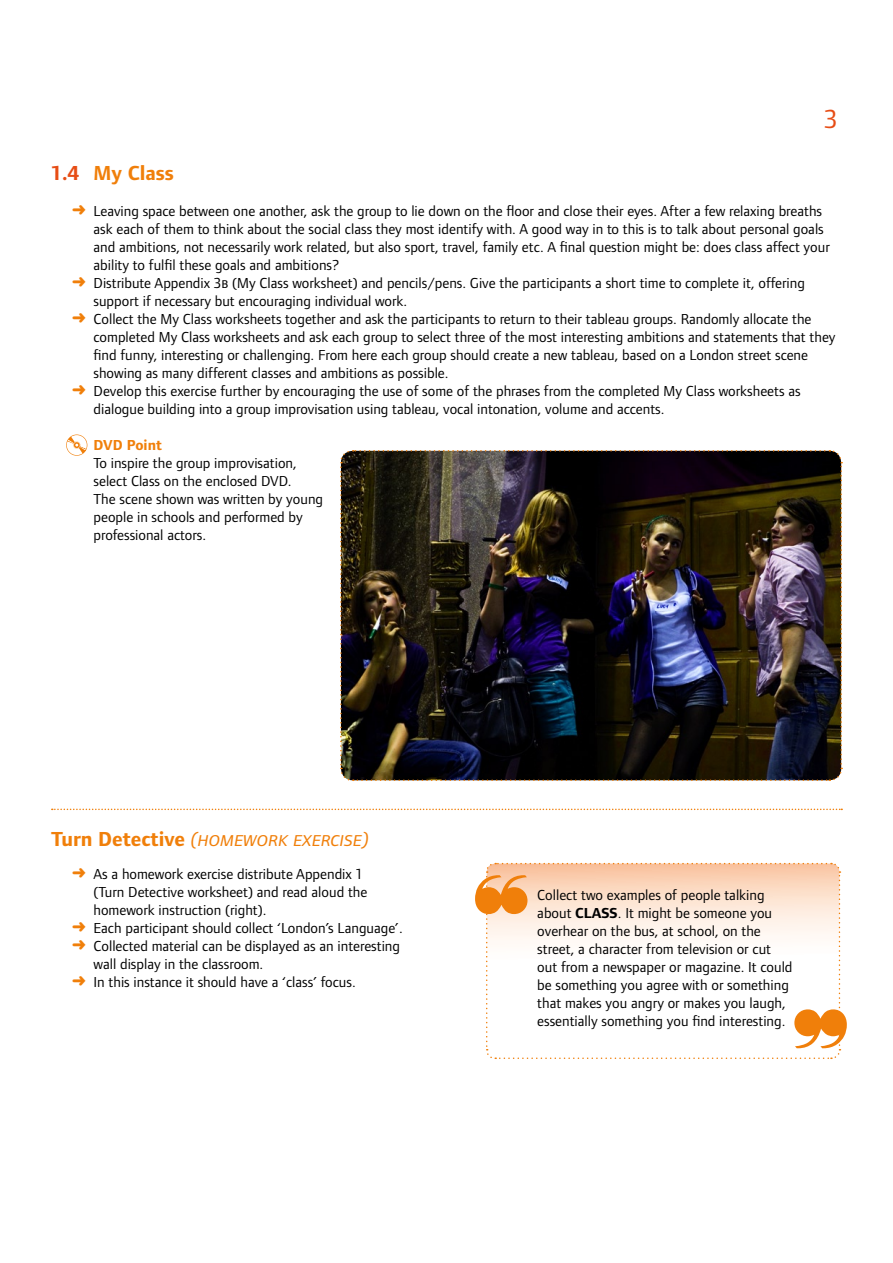
<style>
.page{position:relative;width:893px;height:1263px;background:#fff}
.page>*{position:absolute;margin:0;border:0;box-sizing:border-box;transform-origin:0 0}
.t1{font:27px "Foundry Form Sans";color:#e74d15}
.t2{font:21px "Foundry Form Sans Italic SC";color:#f07f0a}
.t3{font:700 21px "Foundry Form Sans";color:#f07f0a}
.t4{font:15px/18px "Foundry Form Sans";color:#000}
.t5{font:700 15px "Foundry Form Sans";color:#f07f0a}
.s1{color:#e74d15}
.s2{color:#f07f0a}
.s3{font-family:"Foundry Form Sans Book SC"}
.s4{font-family:"Foundry Form Sans";font-weight:700}
.s5{font-weight:700}
</style>
<div class="page">
<svg style="left:66px;top:435px;width:22px;height:20px"></svg>
<svg style="left:52px;top:809px;width:790px;height:1px"></svg>
<img style="left:340px;top:450px;width:503px;height:331px">
<svg style="left:486px;top:862px;width:356px;height:197px"></svg>
<h1 class="t1" style="left:824px;top:103px;width:15px">3</h1>
<h2 class="t3" style="left:51px;top:161px;width:125px"><span class="s1">1.4</span> My Class</h2>
<p class="t4" style="left:72px;top:202px;width:752px"><span class="s2">➜</span> Leaving space between one another, ask the group to lie down on the floor and close their eyes. After a few relaxing breaths</p>
<p class="t4" style="left:94px;top:220px;width:732px">ask each of them to think about the social class they most identify with. A good way in to this is to talk about personal goals</p>
<p class="t4" style="left:94px;top:238px;width:738px">and ambitions, not necessarily work related, but also sport, travel, family etc. A final question might be: does class affect your</p>
<p class="t4" style="left:94px;top:256px;width:247px">ability to fulfil these goals and ambitions?</p>
<p class="t4" style="left:72px;top:274px;width:734px"><span class="s2">➜</span> Distribute Appendix 3<span class="s3">b</span> (My Class worksheet) and pencils/pens. Give the participants a short time to complete it, offering</p>
<p class="t4" style="left:94px;top:292px;width:315px">support if necessary but encouraging individual work.</p>
<p class="t4" style="left:72px;top:310px;width:741px"><span class="s2">➜</span> Collect the My Class worksheets together and ask the participants to return to their tableau groups. Randomly allocate the</p>
<p class="t4" style="left:94px;top:328px;width:743px">completed My Class worksheets and ask each group to select three of the most interesting ambitions and statements that they</p>
<p class="t4" style="left:94px;top:346px;width:716px">find funny, interesting or challenging. From here each group should create a new tableau, based on a London street scene</p>
<p class="t4" style="left:94px;top:364px;width:357px">showing as many different classes and ambitions as possible.</p>
<p class="t4" style="left:72px;top:382px;width:730px"><span class="s2">➜</span> Develop this exercise further by encouraging the use of some of the phrases from the completed My Class worksheets as</p>
<p class="t4" style="left:94px;top:400px;width:573px">dialogue building into a group improvisation using tableau, vocal intonation, volume and accents.</p>
<p class="t5" style="left:94px;top:437px;width:70px">DVD Point</p>
<p class="t4" style="left:94px;top:454px;width:231px">To inspire the group improvisation, select Class on the enclosed DVD.<br>The scene shown was written by young people in schools and performed by professional actors.</p>
<h2 class="t2" style="left:51px;top:827px;width:319px"><span class="s4">Turn Detective</span> (homework exercise)</h2>
<p class="t4" style="left:72px;top:865px;width:293px"><span class="s2">➜</span> As a homework exercise distribute Appendix 1</p>
<p class="t4" style="left:94px;top:883px;width:275px">(Turn Detective worksheet) and read aloud the</p>
<p class="t4" style="left:94px;top:901px;width:175px">homework instruction (right).</p>
<p class="t4" style="left:72px;top:919px;width:332px"><span class="s2">➜</span> Each participant should collect ‘London’s Language’.</p>
<p class="t4" style="left:72px;top:937px;width:329px"><span class="s2">➜</span> Collected material can be displayed as an interesting</p>
<p class="t4" style="left:94px;top:955px;width:171px">wall display in the classroom.</p>
<p class="t4" style="left:72px;top:973px;width:285px"><span class="s2">➜</span> In this instance it should have a ‘class’ focus.</p>
<p class="t4" style="left:537px;top:886px;width:229px">Collect two examples of people talking about <span class="s5">class</span></p>
<p class="t4" style="left:537px;top:904px;width:257px;text-indent:81px">. It might be someone you overhear on the bus, at school, on the street, a character from television or cut out from a newspaper or magazine. It could be something you agree with or something that makes you angry or makes you laugh, essentially something you find interesting.</p>
</div>
